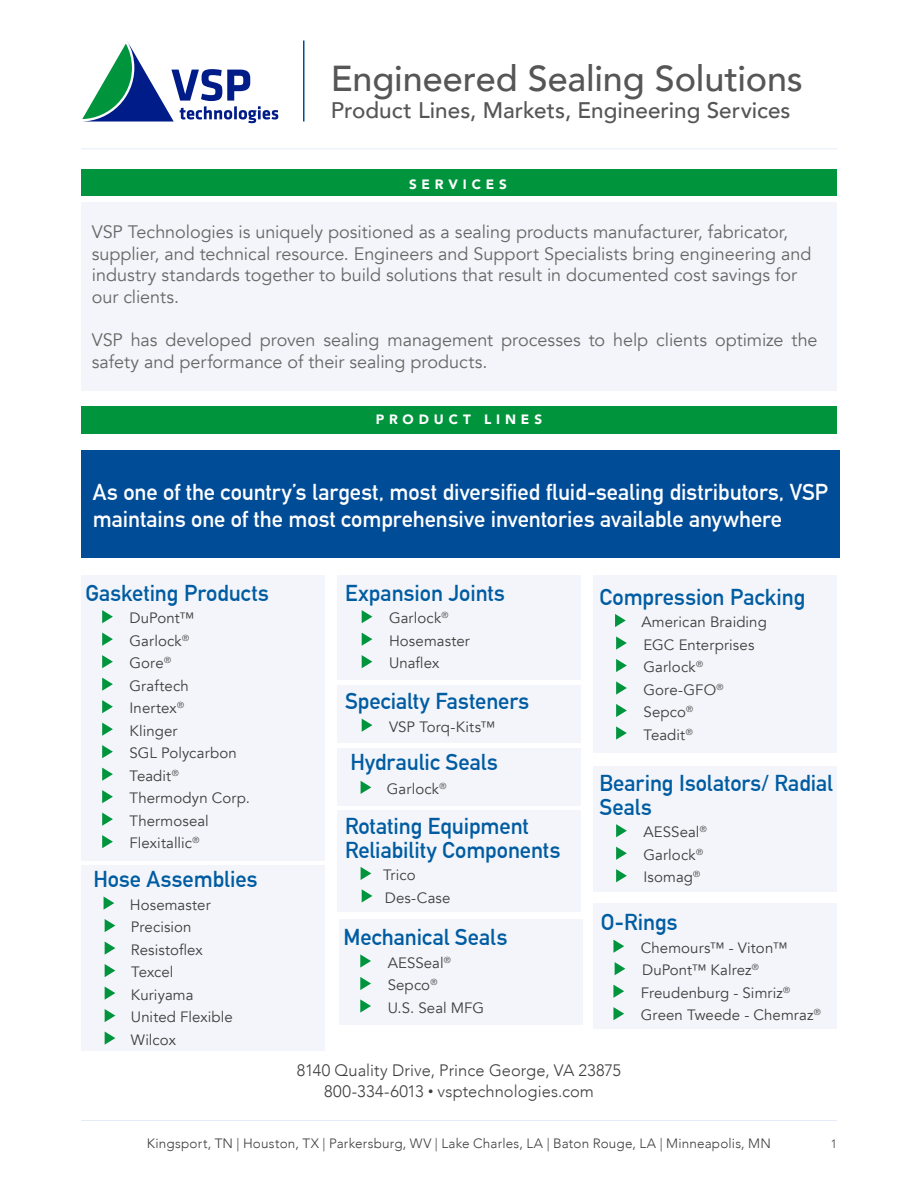
<style>
.page{position:relative;width:918px;height:1188px;background:#fff}
.page>*{position:absolute;margin:0;border:0;box-sizing:border-box;transform-origin:0 0}
.Body{font:500 36px "Avenir";letter-spacing:-.005em;color:#565656}
.t1{font:700 22.5px/24px "DIN Alternate";color:#005ca2}
.t2{font:700 22.5px/27px "DIN Alternate";letter-spacing:-.005em;color:#fff}
.Body-2{font:500 22.5px "Avenir";color:#565656}
.Chart{font:18px/21.6px "Avenir";letter-spacing:-.005em;color:#676767}
.t3{font:300 16.5px/21px "Avenir";letter-spacing:.005em;color:#3e3e3f;text-align:center}
.Bullets{font:15px "Avenir";letter-spacing:.005em;color:#3e3e3f}
.t4{font:300 13.5px "Avenir";letter-spacing:.015em;color:#3e3e3f}
.Body-3{font:900 13.5px "Avenir";letter-spacing:.36em;color:#fff}
.t5{font:300 12px "Avenir";color:#3e3e3f}
.s1{font-size:10.5px}
</style>
<div class="page">
<svg style="left:82px;top:41px;width:196px;height:82px"></svg>
<hr style="left:303px;top:40px;width:1px;height:82px;background:#004c97">
<hr style="left:81px;top:1120px;width:756px;height:1px;background:#e4ebf6">
<div style="left:81px;top:169px;width:756px;height:27px;background:#00943d"></div>
<div style="left:81px;top:203px;width:756px;height:188px;background:#f4f5fa"></div>
<hr style="left:81px;top:148px;width:756px;height:1px;background:#e4ebf6">
<div style="left:81px;top:406px;width:756px;height:27px;background:#00943d"></div>
<div style="left:81px;top:450px;width:758px;height:108px;background:#004c97"></div>
<div style="left:593px;top:766px;width:244px;height:125px;background:#f4f5fa"></div>
<div style="left:338px;top:810px;width:243px;height:102px;background:#f4f5fa"></div>
<div style="left:338px;top:748px;width:243px;height:57px;background:#f4f5fa"></div>
<div style="left:339px;top:919px;width:244px;height:106px;background:#f4f5fa"></div>
<div style="left:338px;top:685px;width:243px;height:58px;background:#f4f5fa"></div>
<div style="left:593px;top:575px;width:244px;height:177px;background:#f4f5fa"></div>
<div style="left:337px;top:575px;width:244px;height:104px;background:#f4f5fa"></div>
<div style="left:81px;top:575px;width:244px;height:286px;background:#f4f5fa"></div>
<svg style="left:102px;top:610px;width:11px;height:13px"></svg>
<svg style="left:102px;top:633px;width:11px;height:13px"></svg>
<svg style="left:102px;top:655px;width:11px;height:13px"></svg>
<svg style="left:102px;top:678px;width:11px;height:13px"></svg>
<svg style="left:102px;top:700px;width:11px;height:13px"></svg>
<svg style="left:102px;top:723px;width:11px;height:13px"></svg>
<svg style="left:102px;top:745px;width:11px;height:13px"></svg>
<svg style="left:102px;top:768px;width:11px;height:13px"></svg>
<svg style="left:102px;top:790px;width:11px;height:13px"></svg>
<svg style="left:102px;top:813px;width:11px;height:13px"></svg>
<svg style="left:102px;top:835px;width:11px;height:13px"></svg>
<svg style="left:615px;top:614px;width:11px;height:13px"></svg>
<svg style="left:616px;top:636px;width:11px;height:14px"></svg>
<svg style="left:616px;top:659px;width:11px;height:13px"></svg>
<svg style="left:616px;top:681px;width:11px;height:14px"></svg>
<svg style="left:616px;top:704px;width:11px;height:13px"></svg>
<svg style="left:616px;top:726px;width:11px;height:14px"></svg>
<svg style="left:362px;top:610px;width:10px;height:13px"></svg>
<svg style="left:362px;top:633px;width:10px;height:13px"></svg>
<svg style="left:362px;top:655px;width:10px;height:13px"></svg>
<svg style="left:360px;top:954px;width:11px;height:14px"></svg>
<svg style="left:360px;top:977px;width:11px;height:13px"></svg>
<svg style="left:360px;top:999px;width:11px;height:14px"></svg>
<svg style="left:362px;top:719px;width:10px;height:13px"></svg>
<svg style="left:361px;top:781px;width:10px;height:13px"></svg>
<svg style="left:616px;top:824px;width:11px;height:13px"></svg>
<svg style="left:616px;top:847px;width:11px;height:13px"></svg>
<svg style="left:616px;top:869px;width:11px;height:13px"></svg>
<svg style="left:361px;top:867px;width:10px;height:13px"></svg>
<svg style="left:362px;top:889px;width:10px;height:14px"></svg>
<div style="left:593px;top:903px;width:244px;height:125px;background:#f4f5fa"></div>
<svg style="left:613px;top:940px;width:11px;height:13px"></svg>
<svg style="left:615px;top:962px;width:10px;height:13px"></svg>
<svg style="left:613px;top:985px;width:11px;height:13px"></svg>
<svg style="left:613px;top:1007px;width:11px;height:13px"></svg>
<div style="left:81px;top:865px;width:244px;height:186px;background:#f4f5fa"></div>
<svg style="left:104px;top:897px;width:10px;height:13px"></svg>
<svg style="left:105px;top:919px;width:10px;height:13px"></svg>
<svg style="left:105px;top:942px;width:10px;height:13px"></svg>
<svg style="left:105px;top:964px;width:10px;height:13px"></svg>
<svg style="left:105px;top:987px;width:10px;height:13px"></svg>
<svg style="left:105px;top:1009px;width:10px;height:13px"></svg>
<svg style="left:105px;top:1032px;width:10px;height:13px"></svg>
<p class="Body" style="left:331px;top:48px;width:474px">Engineered Sealing Solutions</p>
<p class="Body-2" style="left:331px;top:91px;width:461px">Product Lines, Markets, Engineering Services</p>
<p class="Body-3" style="left:409px;top:172px;width:99px">SERVICES</p>
<p class="Chart" style="left:92px;top:221px;width:721px">VSP Technologies is uniquely positioned as a sealing products manufacturer, fabricator, supplier, and technical resource. Engineers and Support Specialists bring engineering and industry standards together to build solutions that result in documented cost savings for our clients.</p>
<p class="Chart" style="left:92px;top:329px;width:727px">VSP has developed proven sealing management processes to help clients optimize the safety and performance of their sealing products.</p>
<p class="Body-3" style="left:376px;top:408px;width:168px">PRODUCT LINES</p>
<h3 class="t2" style="left:93px;top:477px;width:737px">As one of the country’s largest, most diversified fluid-sealing distributors, VSP maintains one of the most comprehensive inventories available anywhere</h3>
<h1 class="t1" style="left:86px;top:579px;width:185px">Gasketing Products</h1>
<p class="Bullets" style="left:130px;top:609px;width:66px">DuPont™</p>
<p class="Bullets" style="left:130px;top:632px;width:61px">Garlock<sup>®</sup></p>
<p class="Bullets" style="left:130px;top:654px;width:43px">Gore<sup>®</sup></p>
<p class="Bullets" style="left:130px;top:677px;width:61px">Graftech</p>
<p class="Bullets" style="left:130px;top:699px;width:56px">Inertex<sup>®</sup></p>
<p class="Bullets" style="left:130px;top:722px;width:50px">Klinger</p>
<p class="Bullets" style="left:130px;top:744px;width:109px">SGL Polycarbon</p>
<p class="Bullets" style="left:130px;top:767px;width:51px">Teadit<sup>®</sup></p>
<p class="Bullets" style="left:130px;top:789px;width:122px">Thermodyn Corp.</p>
<p class="Bullets" style="left:130px;top:812px;width:81px">Thermoseal</p>
<p class="Bullets" style="left:130px;top:834px;width:72px">Flexitallic<sup>®</sup></p>
<h1 class="t1" style="left:93px;top:866px;width:166px">Hose Assemblies</h1>
<p class="Bullets" style="left:130px;top:896px;width:82px">Hosemaster</p>
<p class="Bullets" style="left:131px;top:918px;width:62px">Precision</p>
<p class="Bullets" style="left:131px;top:941px;width:73px">Resistoflex</p>
<p class="Bullets" style="left:131px;top:963px;width:44px">Texcel</p>
<p class="Bullets" style="left:131px;top:986px;width:64px">Kuriyama</p>
<p class="Bullets" style="left:131px;top:1008px;width:103px">United Flexible</p>
<p class="Bullets" style="left:131px;top:1031px;width:46px">Wilcox</p>
<h1 class="t1" style="left:345px;top:579px;width:162px">Expansion Joints</h1>
<p class="Bullets" style="left:389px;top:609px;width:61px">Garlock<sup>®</sup></p>
<p class="Bullets" style="left:389px;top:632px;width:82px">Hosemaster</p>
<p class="Bullets" style="left:389px;top:654px;width:52px">Unaflex</p>
<h1 class="t1" style="left:599px;top:583px;width:207px">Compression Packing</h1>
<p class="Bullets" style="left:641px;top:613px;width:127px">American Braiding</p>
<p class="Bullets" style="left:644px;top:636px;width:112px">EGC Enterprises</p>
<p class="Bullets" style="left:644px;top:658px;width:61px">Garlock<sup>®</sup></p>
<p class="Bullets" style="left:644px;top:681px;width:81px">Gore-GFO<sup>®</sup></p>
<p class="Bullets" style="left:644px;top:703px;width:51px">Sepco<sup>®</sup></p>
<p class="Bullets" style="left:644px;top:726px;width:51px">Teadit<sup>®</sup></p>
<h1 class="t1" style="left:345px;top:688px;width:186px">Specialty Fasteners</h1>
<p class="Bullets" style="left:389px;top:718px;width:108px">VSP Torq-Kits™</p>
<h1 class="t1" style="left:350px;top:749px;width:149px">Hydraulic Seals</h1>
<p class="Bullets" style="left:387px;top:780px;width:61px">Garlock<sup>®</sup></p>
<h1 class="t1" style="left:599px;top:769px;width:235px">Bearing Isolators/ Radial<br>Seals</h1>
<p class="Bullets" style="left:644px;top:823px;width:65px">AESSeal<sup>®</sup></p>
<p class="Bullets" style="left:644px;top:846px;width:61px">Garlock<sup>®</sup></p>
<p class="Bullets" style="left:644px;top:868px;width:58px">Isomag<sup>®</sup></p>
<h1 class="t1" style="left:345px;top:812px;width:217px">Rotating Equipment<br>Reliability Components</h1>
<p class="Bullets" style="left:383px;top:866px;width:34px">Trico</p>
<p class="Bullets" style="left:385px;top:888px;width:67px">Des-Case</p>
<h1 class="t1" style="left:344px;top:924px;width:165px">Mechanical Seals</h1>
<p class="Bullets" style="left:388px;top:954px;width:65px">AESSeal<sup>®</sup></p>
<p class="Bullets" style="left:388px;top:976px;width:51px">Sepco<sup>®</sup></p>
<p class="Bullets" style="left:388px;top:999px;width:98px">U.S. Seal MFG</p>
<h1 class="t1" style="left:601px;top:909px;width:78px">O-Rings</h1>
<p class="Bullets" style="left:641px;top:939px;width:148px">Chemours™ - Viton™</p>
<p class="Bullets" style="left:642px;top:961px;width:118px">DuPont™ Kalrez<sup>®</sup></p>
<p class="Bullets" style="left:641px;top:984px;width:151px">Freudenburg - Simriz<sup>®</sup></p>
<p class="Bullets" style="left:641px;top:1006px;width:182px">Green Tweede - Chemraz<sup>®</sup></p>
<p class="t3" style="left:297px;top:1059px;width:326px">8140 Quality Drive, Prince George, VA 23875<br>800-334-6013 <span class="s1">•</span> vsptechnologies.com</p>
<p class="t4" style="left:147px;top:1135px;width:626px">Kingsport, TN | Houston, TX | Parkersburg, WV | Lake Charles, LA | Baton Rouge, LA | Minneapolis, MN</p>
<p class="t5" style="left:831px;top:1136px;width:8px">1</p>
</div>
